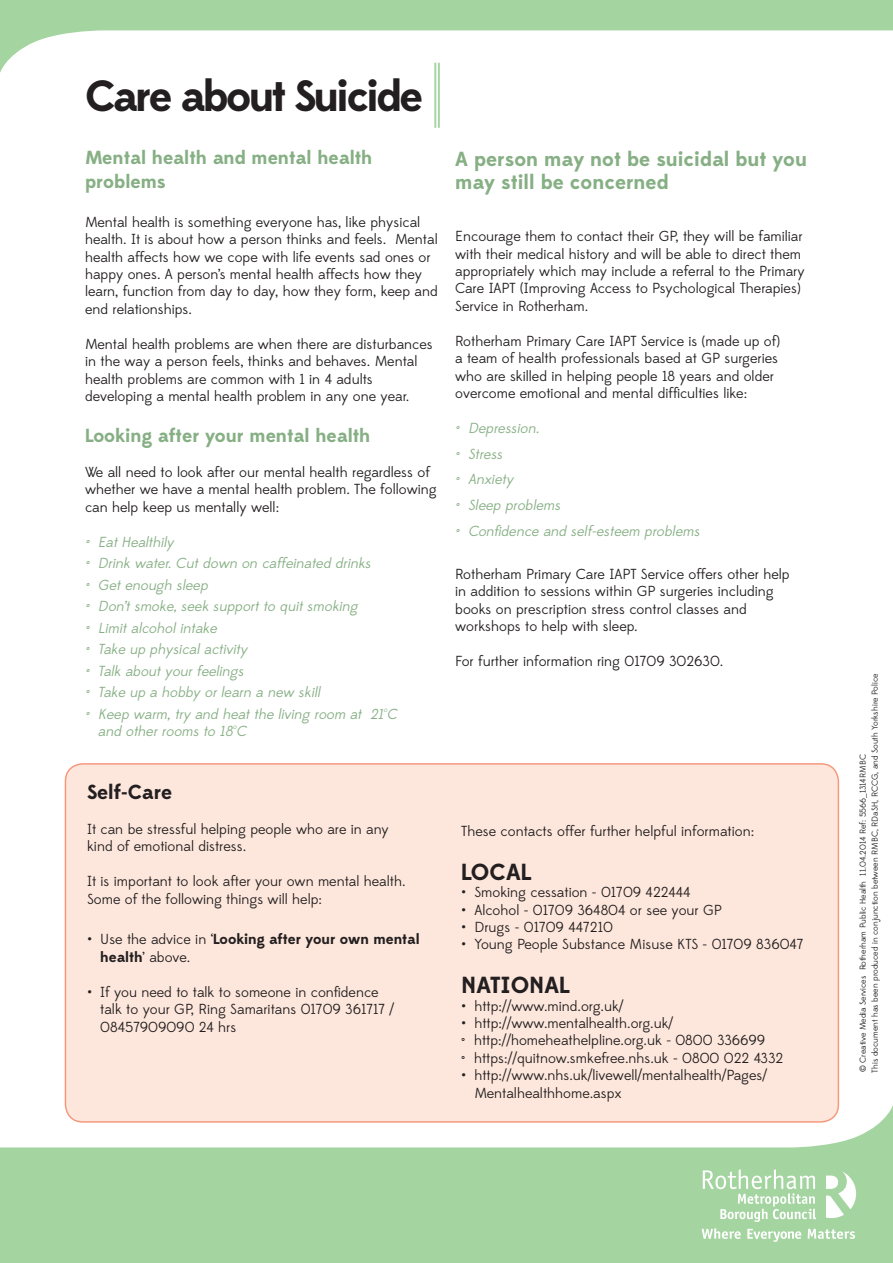
<style>
.page{position:relative;width:893px;height:1263px;background:#fff}
.page>*{position:absolute;margin:0;border:0;box-sizing:border-box;transform-origin:0 0}
.t1{font:700 43.65px "Edmondsans";letter-spacing:-.06em;color:#231f20}
.t2{font:700 23.25px "Edmondsans";color:#231f20}
.t3{font:700 20.4px/23.2px "Edmondsans";color:#86af84}
.t4{font:700 20.4px "Edmondsans";color:#231f20}
.t5{font:700 18.9px/23.2px "Edmondsans";color:#86af84}
.t6{font:14.55px/17.4px "Edmondsans";color:#231f20}
.t7{font:italic 14.55px "Edmondsans";color:#86af84}
.t8{font:700 14.55px/17.4px "Edmondsans";color:#231f20}
.t9{font:8.55px/11.9px "Edmondsans";color:#231f20}
.t10{font:italic 7.2px "Edmondsans";color:#86af84}
.s1{font-family:"Helvetica";font-weight:400}
.s2{font-weight:400}
.s3{font-family:"Helvetica"}
</style>
<div class="page">
<div style="left:65px;top:764px;width:773px;height:358px;background:#fde7dc;border-radius:17px"></div>
<hr style="left:434px;top:63px;width:2px;height:65px;background:#a4d4a0">
<hr style="left:438px;top:63px;width:2px;height:65px;background:#a4d4a0">
<svg style="left:0;top:0;width:893px;height:99px"></svg>
<svg style="left:0;top:1078px;width:893px;height:185px;fill:#a4d4a0"></svg>
<svg style="left:826px;top:1171px;width:30px;height:47px"></svg>
<svg style="left:703px;top:1169px;width:113px;height:53px;background:#b8ddb5"></svg>
<svg style="left:702px;top:1228px;width:39px;height:11px"></svg>
<svg style="left:747px;top:1229px;width:54px;height:13px"></svg>
<svg style="left:808px;top:1229px;width:47px;height:10px"></svg>
<h1 class="t1" style="left:85px;top:69px;width:340px">Care about Suicide</h1>
<p class="t5" style="left:85px;top:147px;width:289px">Mental health and mental health problems</p>
<p class="t6" style="left:85px;top:214px;width:354px">Mental health is something everyone has, like physical health. It is about how a person thinks and feels. Mental health affects how we cope with life events sad ones or happy ones. A person’s mental health affects how they learn, function from day to day, how they form, keep and end relationships.</p>
<p class="t6" style="left:85px;top:336px;width:349px">Mental health problems are when there are disturbances in the way a person feels, thinks and behaves. Mental health problems are common with 1 in 4 adults developing a mental health problem in any one year.</p>
<p class="t5" style="left:85px;top:424px;width:287px">Looking after your mental health</p>
<p class="t6" style="left:85px;top:464px;width:353px">We all need to look after our mental health regardless of whether we have a mental health problem. The following can help keep us mentally well:</p>
<p class="t7" style="left:85px;top:533px;width:94px">• Eat Healthily</p>
<p class="t7" style="left:85px;top:555px;width:290px">• Drink water. Cut down on caffeinated drinks</p>
<p class="t7" style="left:85px;top:576px;width:127px">• Get enough sleep</p>
<p class="t7" style="left:85px;top:598px;width:274px">• Don’t smoke, seek support to quit smoking</p>
<p class="t7" style="left:85px;top:619px;width:136px">• Limit alcohol intake</p>
<p class="t7" style="left:85px;top:641px;width:167px">• Take up physical activity</p>
<p class="t7" style="left:85px;top:662px;width:163px">• Talk about your feelings</p>
<p class="t7" style="left:85px;top:684px;width:240px">• Take up a hobby or learn a new skill</p>
<p class="t7" style="left:85px;top:706px;width:317px">• Keep warm, try and heat the living room at 21 C</p>
<p class="t10" style="left:383px;top:705px;width:7px">o</p>
<p class="t7" style="left:98px;top:723px;width:153px">and other rooms to 18 C</p>
<p class="t10" style="left:233px;top:723px;width:7px">o</p>
<h3 class="t3" style="left:455px;top:147px;width:353px">A person may not be suicidal but you may still be concerned</h3>
<p class="t6" style="left:455px;top:228px;width:351px">Encourage them to contact their GP, they will be familiar with their medical history and will be able to direct them appropriately which may include a referral to the Primary Care IAPT (Improving Access to Psychological Therapies)<br>Service in Rotherham.</p>
<p class="t6" style="left:455px;top:333px;width:326px">Rotherham Primary Care IAPT Service is (made up of) a team of health professionals based at GP surgeries who are skilled in helping people 18 years and older overcome emotional and mental difficulties like:</p>
<p class="t7" style="left:455px;top:420px;width:89px">• Depression.</p>
<p class="t7" style="left:455px;top:445px;width:52px">• Stress</p>
<p class="t7" style="left:455px;top:471px;width:63px">• Anxiety</p>
<p class="t7" style="left:455px;top:497px;width:110px">• Sleep problems</p>
<p class="t7" style="left:455px;top:522px;width:249px">• Confidence and self-esteem problems</p>
<p class="t6" style="left:455px;top:566px;width:336px">Rotherham Primary Care IAPT Service offers other help in addition to sessions within GP surgeries including books on prescription stress control classes and workshops to help with sleep.</p>
<p class="t6" style="left:455px;top:653px;width:270px">For further information ring 01709 302630.</p>
<h3 class="t4" style="left:87px;top:779px;width:87px">Self-Care</h3>
<p class="t6" style="left:87px;top:821px;width:303px">It can be stressful helping people who are in any kind of emotional distress.</p>
<p class="t6" style="left:87px;top:873px;width:320px">It is important to look after your own mental health.<br>Some of the following things will help:</p>
<p class="t8" style="left:100px;top:931px;width:321px;text-indent:-13px"><span class="s1">•</span> <span class="s2">Use the advice in ‘</span>Looking after your own mental health<span class="s2">’ above.</span></p>
<p class="t6" style="left:100px;top:983px;width:295px;text-indent:-13px"><span class="s3">•</span> If you need to talk to someone in confidence talk to your GP, Ring Samaritans 01709 361717 /<br>08457909090 24 hrs</p>
<p class="t6" style="left:461px;top:823px;width:294px">These contacts offer further helpful information:</p>
<h2 class="t2" style="left:461px;top:857px;width:72px">LOCAL</h2>
<p class="t6" style="left:461px;top:884px;width:231px"><span class="s3">•</span> Smoking cessation - 01709 422444</p>
<p class="t6" style="left:461px;top:901px;width:262px"><span class="s3">•</span> Alcohol - 01709 364804 or see your GP</p>
<p class="t6" style="left:461px;top:919px;width:153px"><span class="s3">•</span> Drugs - 01709 447210</p>
<p class="t6" style="left:461px;top:936px;width:344px"><span class="s3">•</span> Young People Substance Misuse KTS - 01709 836047</p>
<h2 class="t2" style="left:461px;top:971px;width:110px">NATIONAL</h2>
<p class="t6" style="left:461px;top:997px;width:164px"><span class="s3">•</span> http://www.mind.org.uk/</p>
<p class="t6" style="left:461px;top:1015px;width:213px"><span class="s3">•</span> http://www.mentalhealth.org.uk/</p>
<p class="t6" style="left:461px;top:1032px;width:306px">• http://homeheathelpline.org.uk - 0800 336699</p>
<p class="t6" style="left:461px;top:1050px;width:324px">• https://quitnow.smkefree.nhs.uk - 0800 022 4332</p>
<p class="t6" style="left:474px;top:1067px;width:294px;text-indent:-13px"><span class="s3">•</span> http://www.nhs.uk/livewell/mentalhealth/Pages/<br>Mentalhealthhome.aspx</p>
<p class="t9" style="left:857px;top:1073px;width:400px;rotate:-90deg">© Creative Media Services Rotherham Public Health 11.04.2014 Ref: 5566_1314RMBC<br>This document has been produced in conjunction between RMBC, RDaSH, RCCG, and South Yorkshire Police</p>
</div>
